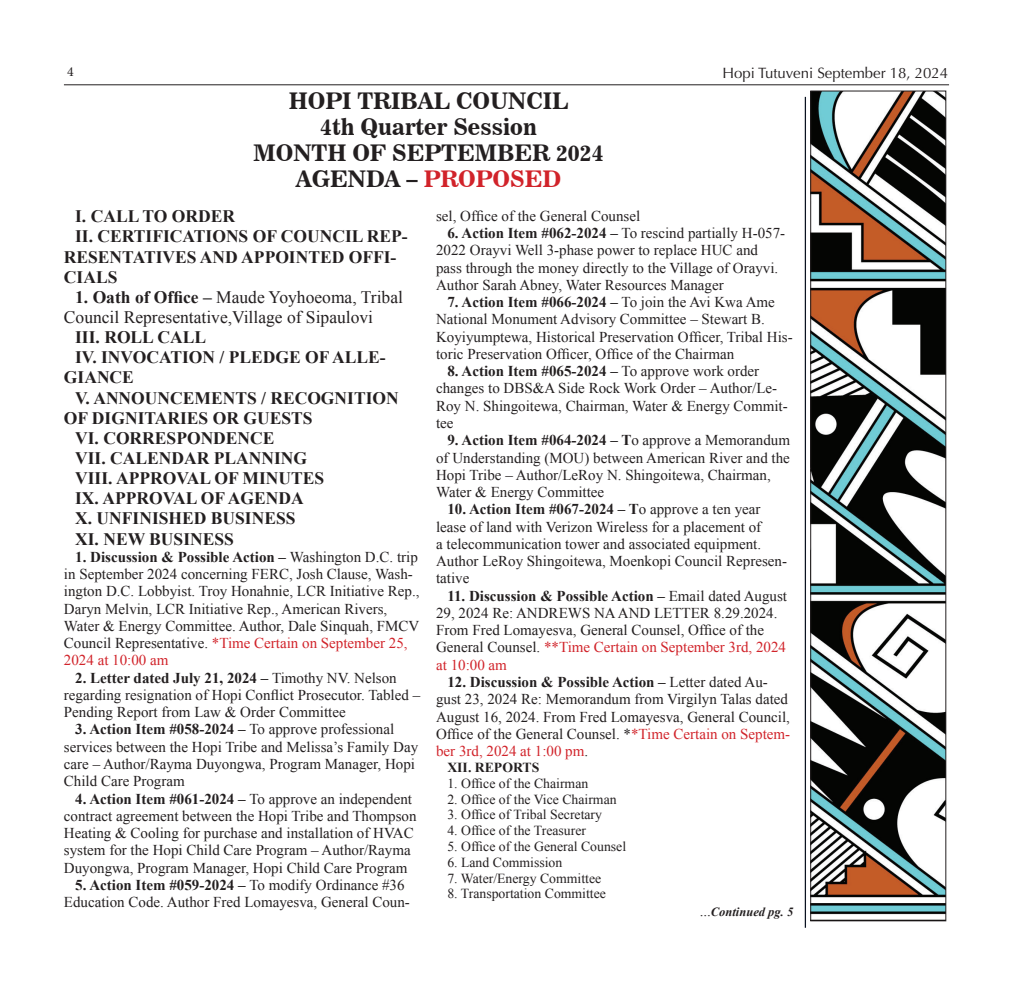
<style>
.page{position:relative;width:1013px;height:990px;background:#fff}
.page>*{position:absolute;margin:0;border:0;box-sizing:border-box;transform-origin:0 0}
.t1{font:22.5px/25.9px "News 706 BT Bold C";color:#231f20;text-align:center}
.t2{font:700 17.5px "Times New Roman";color:#231f20}
.t3{font:17.5px/20.1px "Times New Roman";color:#231f20}
.t4{font:15px/17.2px "Times New Roman";color:#231f20}
.t5{font:15px "Optima";color:#231f20}
.t6{font:13.75px "Times New Roman";color:#231f20}
.t7{font:700 13.75px "Times New Roman";color:#231f20}
.t8{font:13.75px "Minion Pro";color:#231f20}
.t9{font:italic 700 12.5px "Times New Roman";color:#231f20}
.s1{color:#d1232a}
.s2{font-weight:700}
.s3{font-weight:400;font-style:normal;font-size:15px}
</style>
<div class="page">
<hr style="left:64px;top:84px;width:885px;height:1px;background:#231f20">
<hr style="left:804px;top:97px;width:2px;height:830px;background:#0b1221">
<img style="left:812px;top:93px;width:132px;height:822px">
<div style="left:810px;top:91px;width:136px;height:829px;border:1px solid #231f20"></div>
<p class="t8" style="left:67px;top:63px;width:8px">4</p>
<p class="t5" style="left:722px;top:64px;width:227px">Hopi Tutuveni September 18, 2024</p>
<h1 class="t1" style="left:253px;top:88px;width:351px">HOPI TRIBAL COUNCIL<br>4th Quarter Session<br>MONTH OF SEPTEMBER 2024<br>AGENDA – <span class="s1">PROPOSED</span></h1>
<p class="t2" style="left:75px;top:204px;width:161px">I. CALL TO ORDER</p>
<p class="t2" style="left:75px;top:224px;width:334px">II. CERTIFICATIONS OF COUNCIL REP-</p>
<p class="t2" style="left:64px;top:244px;width:334px">RESENTATIVES AND APPOINTED OFFI-</p>
<p class="t2" style="left:64px;top:264px;width:55px">CIALS</p>
<p class="t3" style="left:64px;top:286px;width:340px;text-indent:11px"><span class="s2">1. Oath of Office –</span> Maude Yoyhoeoma, Tribal<br>Council Representative,Village of Sipaulovi</p>
<p class="t2" style="left:75px;top:325px;width:132px">III. ROLL CALL</p>
<p class="t2" style="left:75px;top:345px;width:312px">IV. INVOCATION / PLEDGE OF ALLE-</p>
<p class="t2" style="left:64px;top:365px;width:71px">GIANCE</p>
<p class="t2" style="left:75px;top:385px;width:325px">V. ANNOUNCEMENTS / RECOGNITION</p>
<p class="t2" style="left:64px;top:405px;width:250px">OF DIGNITARIES OR GUESTS</p>
<p class="t2" style="left:75px;top:425px;width:201px">VI. CORRESPONDENCE</p>
<p class="t2" style="left:75px;top:446px;width:233px">VII. CALENDAR PLANNING</p>
<p class="t2" style="left:75px;top:466px;width:250px">VIII. APPROVAL OF MINUTES</p>
<p class="t2" style="left:75px;top:486px;width:230px">IX. APPROVAL OF AGENDA</p>
<p class="t2" style="left:75px;top:506px;width:222px">X. UNFINISHED BUSINESS</p>
<p class="t2" style="left:75px;top:526px;width:160px">XI. NEW BUSINESS</p>
<p class="t4" style="left:64px;top:547px;width:357px;text-indent:11px"><span class="s2">1. Discussion &amp; Possible Action –</span> Washington D.C. trip in September 2024 concerning FERC, Josh Clause, Wash&shy;ington D.C. Lobbyist. Troy Honahnie, LCR Initiative Rep., Daryn Melvin, LCR Initiative Rep., American Rivers, Water &amp; Energy Committee. Author, Dale Sinquah, FMCV Council Representative. <span class="s1">*Time Certain on September 25, 2024 at 10:00 am</span></p>
<p class="t4" style="left:64px;top:668px;width:358px;text-indent:11px"><span class="s2">2. Letter dated July 21, 2024 –</span> Timothy NV. Nelson regarding resignation of Hopi Conflict Prosecutor. Tabled –<br>Pending Report from Law &amp; Order Committee</p>
<p class="t4" style="left:64px;top:720px;width:356px;text-indent:11px"><span class="s2">3. Action Item #058-2024 –</span> To approve professional services between the Hopi Tribe and Melissa’s Family Day care – Author/Rayma Duyongwa, Program Manager, Hopi Child Care Program</p>
<p class="t4" style="left:64px;top:789px;width:354px;text-indent:11px"><span class="s2">4. Action Item #061-2024 –</span> To approve an independent contract agreement between the Hopi Tribe and Thompson Heating &amp; Cooling for purchase and installation of HVAC system for the Hopi Child Care Program – Author/Rayma Duyongwa, Program Manager, Hopi Child Care Program</p>
<p class="t4" style="left:64px;top:875px;width:347px;text-align:center"><span class="s2">5. Action Item #059-2024 –</span> To modify Ordinance #36<br>Education Code. Author Fred Lomayesva, General Coun-</p>
<p class="t4" style="left:436px;top:207px;width:206px">sel, Office of the General Counsel</p>
<p class="t4" style="left:436px;top:224px;width:350px;text-indent:11px"><span class="s2">6. Action Item #062-2024 –</span> To rescind partially H-057- 2022 Orayvi Well 3-phase power to replace HUC and pass through the money directly to the Village of Orayvi.<br>Author Sarah Abney, Water Resources Manager</p>
<p class="t4" style="left:436px;top:293px;width:358px;text-indent:11px"><span class="s2">7. Action Item #066-2024 –</span> To join the Avi Kwa Ame National Monument Advisory Committee – Stewart B.<br>Koyiyumptewa, Historical Preservation Officer, Tribal His&shy;toric Preservation Officer, Office of the Chairman</p>
<p class="t4" style="left:436px;top:362px;width:353px;text-indent:11px"><span class="s2">8. Action Item #065-2024 –</span> To approve work order changes to DBS&amp;A Side Rock Work Order – Author/Le-Roy N. Shingoitewa, Chairman, Water &amp; Energy Commit&shy;tee</p>
<p class="t4" style="left:436px;top:431px;width:355px;text-indent:11px"><span class="s2">9. Action Item #064-2024 – T</span>o approve a Memorandum of Understanding (MOU) between American River and the Hopi Tribe – Author/LeRoy N. Shingoitewa, Chairman, Water &amp; Energy Committee</p>
<p class="t4" style="left:436px;top:500px;width:352px;text-indent:11px"><span class="s2">10. Action Item #067-2024 – T</span>o approve a ten year lease of land with Verizon Wireless for a placement of<br>a telecommunication tower and associated equipment.<br>Author LeRoy Shingoitewa, Moenkopi Council Represen&shy;tative</p>
<p class="t4" style="left:436px;top:586px;width:352px;text-indent:11px"><span class="s2">11. Discussion &amp; Possible Action –</span> Email dated August 29, 2024 Re: ANDREWS NA AND LETTER 8.29.2024.<br>From Fred Lomayesva, General Counsel, Office of the General Counsel. <span class="s1">**Time Certain on September 3rd, 2024 at 10:00 am</span></p>
<p class="t4" style="left:436px;top:672px;width:355px;text-indent:11px"><span class="s2">12. Discussion &amp; Possible Action –</span> Letter dated Au&shy;gust 23, 2024 Re: Memorandum from Virgilyn Talas dated August 16, 2024. From Fred Lomayesva, General Council, Office of the General Counsel. *<span class="s1">*Time Certain on Septem&shy;ber 3rd, 2024 at 1:00 pm</span>.</p>
<p class="t7" style="left:447px;top:757px;width:93px">XII. REPORTS</p>
<p class="t6" style="left:447px;top:773px;width:142px">1. Office of the Chairman</p>
<p class="t6" style="left:447px;top:789px;width:171px">2. Office of the Vice Chairman</p>
<p class="t6" style="left:447px;top:805px;width:156px">3. Office of Tribal Secretary</p>
<p class="t6" style="left:447px;top:821px;width:140px">4. Office of the Treasurer</p>
<p class="t6" style="left:447px;top:836px;width:180px">5. Office of the General Counsel</p>
<p class="t6" style="left:447px;top:852px;width:116px">6. Land Commission</p>
<p class="t6" style="left:447px;top:868px;width:155px">7. Water/Energy Committee</p>
<p class="t6" style="left:447px;top:884px;width:160px">8. Transportation Committee</p>
<p class="t9" style="left:699px;top:902px;width:95px"><span class="s3">...</span>Continued pg. 5</p>
</div>
